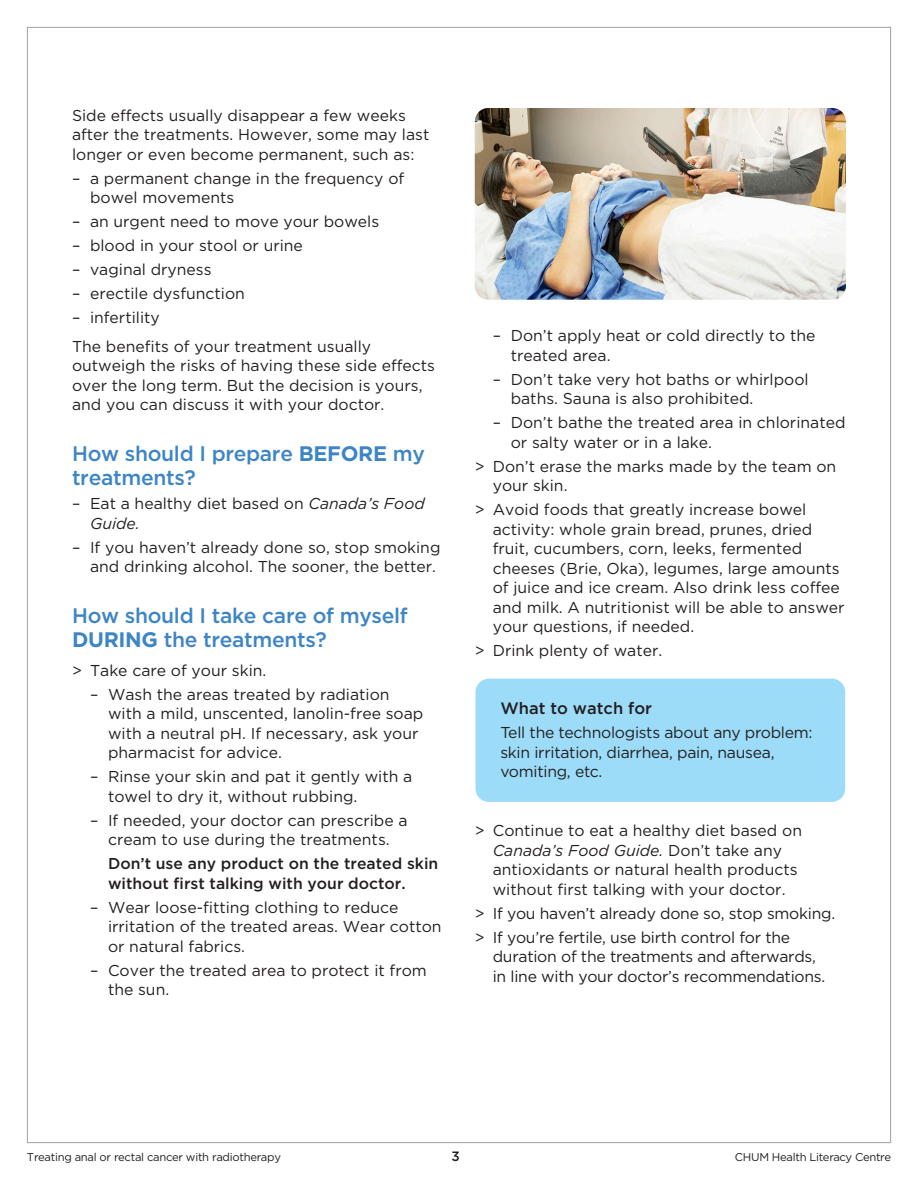
<style>
.page{position:relative;width:918px;height:1188px;background:#fff}
.page>*{position:absolute;margin:0;border:0;box-sizing:border-box;transform-origin:0 0}
.t1{font:500 21px/24px "Gotham";letter-spacing:-.015em;color:#3e85c5}
.t2{font:500 16.5px "Gotham";color:#231f20}
.t3{font:15.75px/19.5px "Gotham";color:#231f20}
.t4{font:500 15.75px/19.5px "Gotham";color:#231f20}
.t5{font:500 13.5px "Gotham";color:#231f20}
.t6{font:11.25px "Gotham";letter-spacing:-.025em;color:#231f20}
.s1{font-weight:700}
.s2{font-style:italic}
</style>
<div class="page">
<img style="left:475px;top:108px;width:371px;height:192px">
<div style="left:475px;top:679px;width:370px;height:123px;background:#9cdcf8;border-radius:14px"></div>
<p class="t3" style="left:72px;top:105px;width:359px">Side effects usually disappear a few weeks after the treatments. However, some may last longer or even become permanent, such as:</p>
<p class="t3" style="left:90px;top:168px;width:316px;text-indent:-18px">– a permanent change in the frequency of bowel movements</p>
<p class="t3" style="left:72px;top:212px;width:309px">– an urgent need to move your bowels</p>
<p class="t3" style="left:72px;top:236px;width:232px">– blood in your stool or urine</p>
<p class="t3" style="left:72px;top:260px;width:141px">– vaginal dryness</p>
<p class="t3" style="left:72px;top:284px;width:174px">– erectile dysfunction</p>
<p class="t3" style="left:72px;top:303px;width:301px;line-height:28.5px">– infertility<br>The benefits of your treatment usually</p>
<p class="t3" style="left:72px;top:356px;width:365px">outweigh the risks of having these side effects over the long term. But the decision is yours, and you can discuss it with your doctor.</p>
<h1 class="t1" style="left:72px;top:442px;width:355px">How should I prepare <span class="s1">BEFORE</span> my treatments?</h1>
<p class="t3" style="left:90px;top:494px;width:336px;text-indent:-18px">– Eat a healthy diet based on <span class="s2">Canada’s Food<br>Guide.</span></p>
<p class="t3" style="left:72px;top:537px;width:370px;text-align:right">– If you haven’t already done so, stop smoking and drinking alcohol. The sooner, the better.</p>
<h1 class="t1" style="left:72px;top:604px;width:337px">How should I take care of myself<br><span class="s1">DURING</span> the treatments?</h1>
<p class="t3" style="left:72px;top:660px;width:196px">&gt; Take care of your skin.</p>
<p class="t3" style="left:108px;top:684px;width:317px;text-indent:-18px">– Wash the areas treated by radiation with a mild, unscented, lanolin-free soap with a neutral pH. If necessary, ask your pharmacist for advice.</p>
<p class="t3" style="left:108px;top:767px;width:306px;text-indent:-18px">– Rinse your skin and pat it gently with a towel to dry it, without rubbing.</p>
<p class="t3" style="left:90px;top:810px;width:319px;text-align:center">– If needed, your doctor can prescribe a cream to use during the treatments.</p>
<p class="t4" style="left:108px;top:854px;width:332px">Don’t use any product on the treated skin without first talking with your doctor.</p>
<p class="t3" style="left:108px;top:897px;width:335px;text-indent:-18px">– Wear loose-fitting clothing to reduce irritation of the treated areas. Wear cotton or natural fabrics.</p>
<p class="t3" style="left:108px;top:960px;width:320px;text-indent:-18px">– Cover the treated area to protect it from the sun.</p>
<p class="t3" style="left:511px;top:326px;width:306px;text-indent:-18px">– Don’t apply heat or cold directly to the treated area.</p>
<p class="t3" style="left:511px;top:369px;width:299px;text-indent:-18px">– Don’t take very hot baths or whirlpool baths. Sauna is also prohibited.</p>
<p class="t3" style="left:511px;top:413px;width:336px;text-indent:-18px">– Don’t bathe the treated area in chlorinated or salty water or in a lake.</p>
<p class="t3" style="left:493px;top:456px;width:345px;text-indent:-18px">&gt; Don’t erase the marks made by the team on your skin.</p>
<p class="t3" style="left:493px;top:500px;width:353px;text-indent:-18px">&gt; Avoid foods that greatly increase bowel activity: whole grain bread, prunes, dried fruit, cucumbers, corn, leeks, fermented cheeses (Brie, Oka), legumes, large amounts of juice and ice cream. Also drink less coffee and milk. A nutritionist will be able to answer your questions, if needed.</p>
<p class="t3" style="left:475px;top:641px;width:189px">&gt; Drink plenty of water.</p>
<p class="t2" style="left:500px;top:699px;width:153px">What to watch for</p>
<p class="t3" style="left:500px;top:723px;width:314px">Tell the technologists about any problem: skin irritation, diarrhea, pain, nausea, vomiting, etc.</p>
<p class="t3" style="left:493px;top:821px;width:311px;text-indent:-18px">&gt; Continue to eat a healthy diet based on <span class="s2">Canada’s Food Guide.</span> Don’t take any antioxidants or natural health products without first talking with your doctor.</p>
<p class="t3" style="left:475px;top:901px;width:362px;line-height:24px">&gt; If you haven’t already done so, stop smoking. &gt; If you’re fertile, use birth control for the</p>
<p class="t3" style="left:493px;top:947px;width:334px">duration of the treatments and afterwards, in line with your doctor’s recommendations.</p>
<p class="t6" style="left:27px;top:1150px;width:256px">Treating anal or rectal cancer with radiotherapy</p>
<p class="t5" style="left:451px;top:1148px;width:10px">3</p>
<p class="t6" style="left:735px;top:1150px;width:158px">CHUM Health Literacy Centre</p>
</div>
